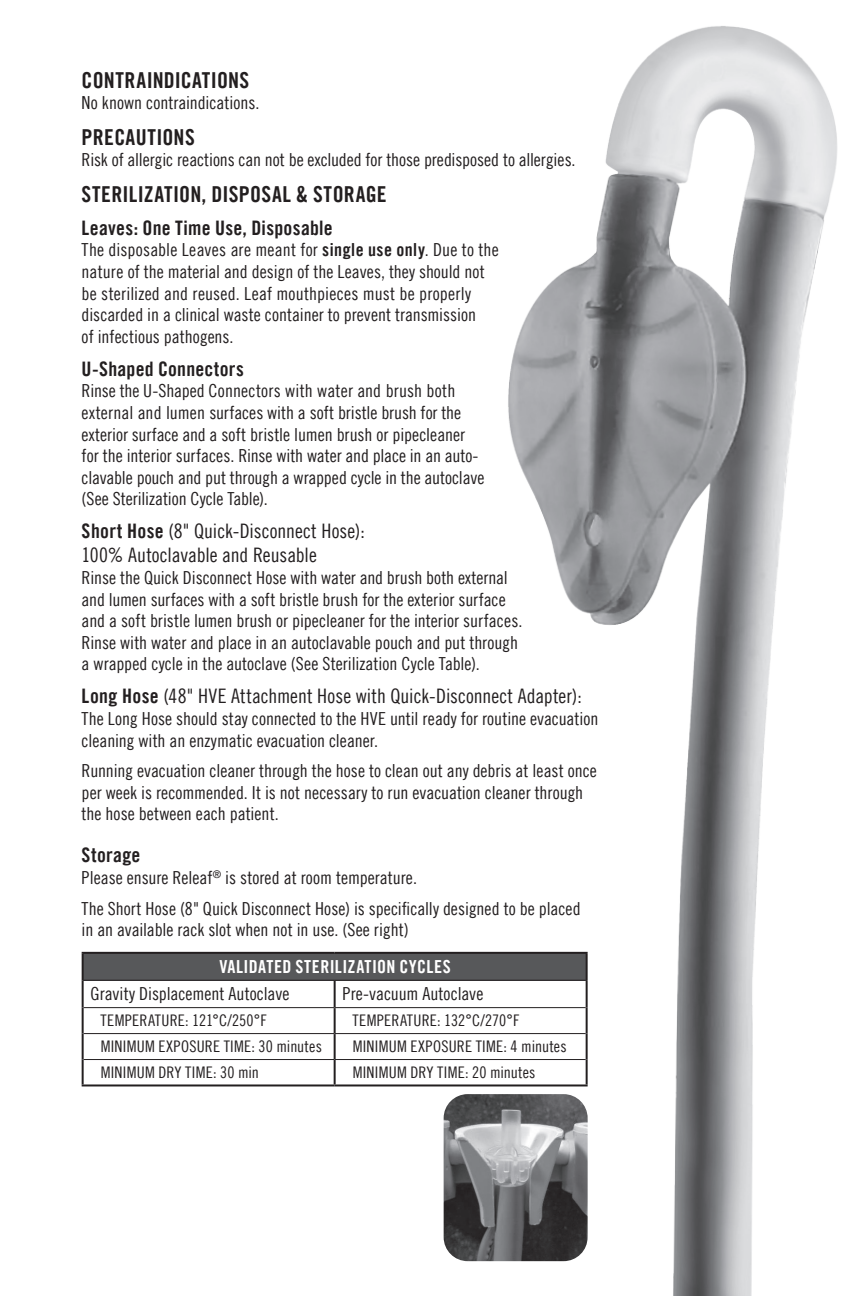
<style>
.page{position:relative;width:864px;height:1296px;background:#fff}
.page>*{position:absolute;margin:0;border:0;box-sizing:border-box;transform-origin:0 0}
.t1{font:22px "Trade Gothic LT Com Bd Cn 20";letter-spacing:.015em;color:#231f20}
.t2{font:20px/24px "Trade Gothic LT Com Cn 18";color:#231f20}
.t3{font:20px "Trade Gothic LT Com Bd Cn 20";letter-spacing:.01em;color:#231f20}
.t4{font:18px/21.6px "Trade Gothic LT Com Cn 18";color:#231f20}
.t5{font:18px "Trade Gothic LT Com Bd Cn 20";letter-spacing:.025em;color:#fff}
.t6{font:16px "Trade Gothic LT Com Cn 18";letter-spacing:.015em;color:#231f20}
.s1{font-family:"Trade Gothic LT Com Bd Cn 20"}
</style>
<div class="page">
<div style="left:83px;top:953px;width:504px;height:27px;background:#57585a"></div>
<hr style="left:82px;top:952px;width:253px;height:2px;background:#231f20">
<hr style="left:82px;top:954px;width:2px;height:26px;background:#231f20">
<hr style="left:335px;top:952px;width:253px;height:2px;background:#231f20">
<hr style="left:82px;top:980px;width:2px;height:28px;background:#231f20">
<hr style="left:334px;top:981px;width:2px;height:26px;background:#231f20">
<hr style="left:82px;top:1008px;width:2px;height:26px;background:#231f20">
<hr style="left:334px;top:1008px;width:2px;height:25px;background:#231f20">
<hr style="left:82px;top:1034px;width:2px;height:26px;background:#231f20">
<hr style="left:334px;top:1034px;width:2px;height:25px;background:#231f20">
<hr style="left:82px;top:1060px;width:2px;height:24px;background:#231f20">
<hr style="left:334px;top:1060px;width:2px;height:24px;background:#231f20">
<hr style="left:82px;top:1084px;width:253px;height:2px;background:#231f20">
<hr style="left:335px;top:1084px;width:253px;height:2px;background:#231f20">
<hr style="left:84px;top:980px;width:251px;height:1px;background:#231f20">
<hr style="left:335px;top:980px;width:251px;height:1px;background:#231f20">
<hr style="left:84px;top:1007px;width:251px;height:1px;background:#231f20">
<hr style="left:335px;top:1007px;width:251px;height:1px;background:#231f20">
<hr style="left:84px;top:1033px;width:251px;height:1px;background:#231f20">
<hr style="left:335px;top:1033px;width:251px;height:1px;background:#231f20">
<hr style="left:84px;top:1059px;width:251px;height:1px;background:#231f20">
<hr style="left:335px;top:1059px;width:251px;height:1px;background:#231f20">
<img style="left:444px;top:1094px;width:45px;height:167px">
<img style="left:489px;top:26px;width:348px;height:1270px">
<p class="t1" style="left:82px;top:67px;width:169px">CONTRAINDICATIONS</p>
<p class="t4" style="left:82px;top:92px;width:179px">No known contraindications.</p>
<p class="t1" style="left:82px;top:124px;width:115px">PRECAUTIONS</p>
<p class="t4" style="left:82px;top:149px;width:495px">Risk of allergic reactions can not be excluded for those predisposed to allergies.</p>
<p class="t1" style="left:82px;top:181px;width:306px">STERILIZATION, DISPOSAL &amp; STORAGE</p>
<p class="t3" style="left:82px;top:216px;width:253px">Leaves: One Time Use, Disposable</p>
<p class="t4" style="left:82px;top:239px;width:419px">The disposable Leaves are meant for <span class="s1">single use only</span>. Due to the nature of the material and design of the Leaves, they should not be sterilized and reused. Leaf mouthpieces must be properly discarded in a clinical waste container to prevent transmission<br>of infectious pathogens.</p>
<p class="t3" style="left:82px;top:357px;width:164px">U-Shaped Connectors</p>
<p class="t4" style="left:82px;top:380px;width:404px">Rinse the U-Shaped Connectors with water and brush both external and lumen surfaces with a soft bristle brush for the exterior surface and a soft bristle lumen brush or pipecleaner for the interior surfaces. Rinse with water and place in an auto&shy;clavable pouch and put through a wrapped cycle in the autoclave (See Sterilization Cycle Table).</p>
<p class="t2" style="left:82px;top:519px;width:285px"><span class="s1">Short Hose</span> (8" Quick-Disconnect Hose):<br>100% Autoclavable and Reusable</p>
<p class="t4" style="left:82px;top:567px;width:442px">Rinse the Quick Disconnect Hose with water and brush both external and lumen surfaces with a soft bristle brush for the exterior surface and a soft bristle lumen brush or pipecleaner for the interior surfaces.<br>Rinse with water and place in an autoclavable pouch and put through a wrapped cycle in the autoclave (See Sterilization Cycle Table).</p>
<p class="t2" style="left:82px;top:684px;width:502px"><span class="s1">Long Hose</span> (48" HVE Attachment Hose with Quick-Disconnect Adapter):</p>
<p class="t4" style="left:82px;top:708px;width:518px">The Long Hose should stay connected to the HVE until ready for routine evacuation cleaning with an enzymatic evacuation cleaner.</p>
<p class="t4" style="left:82px;top:760px;width:517px">Running evacuation cleaner through the hose to clean out any debris at least once per week is recommended. It is not necessary to run evacuation cleaner through the hose between each patient.</p>
<p class="t3" style="left:82px;top:843px;width:60px">Storage</p>
<p class="t4" style="left:82px;top:862px;width:501px;line-height:30.6px">Please ensure Releaf<sup>®</sup> is stored at room temperature.<br>The Short Hose (8" Quick Disconnect Hose) is specifically designed to be placed</p>
<p class="t4" style="left:82px;top:919px;width:329px">in an available rack slot when not in use. (See right)</p>
<p class="t5" style="left:219px;top:956px;width:233px">VALIDATED STERILIZATION CYCLES</p>
<p class="t4" style="left:91px;top:983px;width:200px">Gravity Displacement Autoclave</p>
<p class="t4" style="left:343px;top:983px;width:142px">Pre-vacuum Autoclave</p>
<p class="t6" style="left:101px;top:1011px;width:168px">TEMPERATURE: 121<span class="s1">°</span>C/250<span class="s1">°</span>F</p>
<p class="t6" style="left:353px;top:1011px;width:168px">TEMPERATURE: 132<span class="s1">°</span>C/270<span class="s1">°</span>F</p>
<p class="t6" style="left:101px;top:1037px;width:223px">MINIMUM EXPOSURE TIME: 30 minutes</p>
<p class="t6" style="left:353px;top:1037px;width:216px">MINIMUM EXPOSURE TIME: 4 minutes</p>
<p class="t6" style="left:101px;top:1063px;width:160px">MINIMUM DRY TIME: 30 min</p>
<p class="t6" style="left:353px;top:1063px;width:184px">MINIMUM DRY TIME: 20 minutes</p>
</div>
